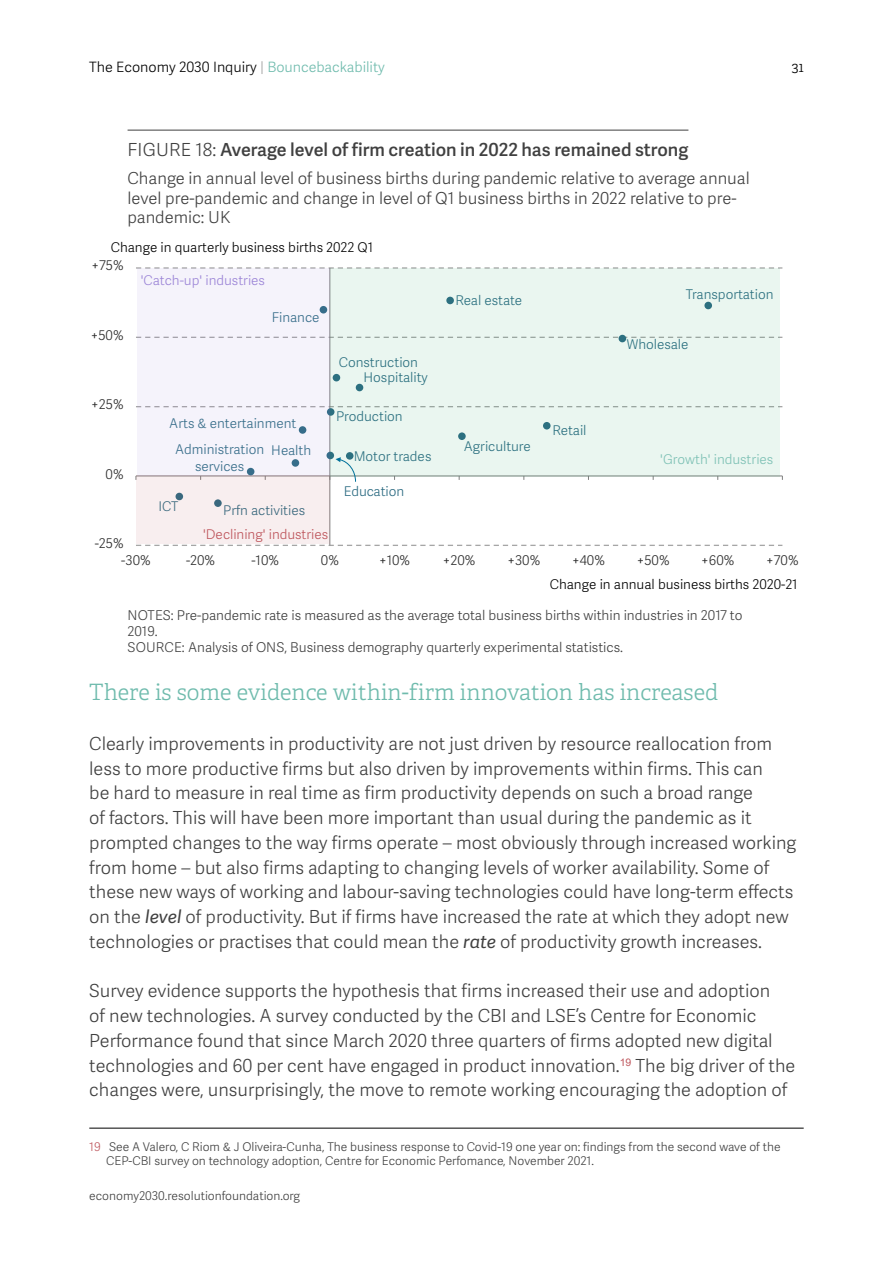
<style>
.page{position:relative;width:893px;height:1263px;background:#fff}
.page>*{position:absolute;margin:0;border:0;box-sizing:border-box;transform-origin:0 0}
.t1{font:300 22.5px "Adelle";color:#6fbbad}
.t2{font:18px/24.8px "Adelle Sans Lt";color:#404040}
.t3{font:18px "Adelle Sans Sb";color:#404040}
.t4{font:16.5px/19.8px "Adelle Sans Lt";color:#404040}
.t5{font:14.25px "Adelle Sans Lt";color:#000}
.t6{font:300 14.25px "Adelle";color:#000}
.t7{font:13.5px/16.2px "Adelle Sans Lt";color:#404040}
.t8{font:13.35px/16.8px "Adelle Sans Lt";color:#2c6b82;text-align:center}
.t9{font:13.35px "Adelle Sans Lt";color:#000}
.t10{font:13.35px "Adelle Sans Lt";color:#2d2d2d}
.t11{font:13.35px "Adelle Sans Lt";color:#be555c}
.t12{font:13.35px "Adelle Sans Lt";color:#9c85d7}
.t13{font:13.35px "Adelle Sans Lt";color:#7ec1b5}
.t14{font:12px/14.4px "Adelle Sans Lt";color:#404040}
.s1{color:#9f9f9f}
.s2{color:#6fbbad}
.s3{font-family:"Adelle Sans Lt"}
.s4{font-family:"Adelle Sans";font-style:italic}
.s5{color:#be555c}
</style>
<div class="page">
<hr style="left:128px;top:130px;width:560px;height:1px;background:#404040">
<hr style="left:89px;top:1128px;width:715px;height:1px;background:#000">
<svg style="left:136px;top:545px;width:646px;height:1px"></svg>
<svg style="left:136px;top:267px;width:646px;height:2px"></svg>
<hr style="left:330px;top:268px;width:1px;height:277px;background:#7f7f7f">
<hr style="left:136px;top:476px;width:646px;height:1px;background:#7f7f7f">
<div style="left:327px;top:408px;width:7px;height:8px;background:#2c6b82;border-radius:50%"></div>
<div style="left:326px;top:452px;width:8px;height:7px;background:#2c6b82;border-radius:50%"></div>
<div style="left:137px;top:269px;width:193px;height:207px;background:#f5f3fb"></div>
<div style="left:331px;top:268px;width:449px;height:208px;background:#eaf6f0"></div>
<svg style="left:330px;top:457px;width:26px;height:25px"></svg>
<div style="left:137px;top:476px;width:193px;height:68px;background:#f8eeef"></div>
<p class="t5" style="left:89px;top:57px;width:297px">The Economy 2030 Inquiry <span class="s1">|</span> <span class="s2">Bouncebackability</span></p>
<p class="t6" style="left:792px;top:59px;width:13px">31</p>
<p class="t3" style="left:128px;top:136px;width:562px"><span class="s3">FIGURE 18:</span> Average level of firm creation in 2022 has remained strong</p>
<p class="t4" style="left:128px;top:168px;width:624px">Change in annual level of business births during pandemic relative to average annual level pre-pandemic and change in level of Q1 business births in 2022 relative to pre&shy;pandemic: UK</p>
<p class="t9" style="left:111px;top:237px;width:264px">Change in quarterly business births 2022 Q1</p>
<p class="t10" style="left:91px;top:256px;width:34px">+75%</p>
<p class="t10" style="left:91px;top:326px;width:34px">+50%</p>
<p class="t10" style="left:91px;top:395px;width:34px">+25%</p>
<p class="t10" style="left:106px;top:464px;width:20px">0%</p>
<p class="t10" style="left:95px;top:534px;width:30px">-25%</p>
<p class="t12" style="left:141px;top:270px;width:126px">'Catch-up' industries</p>
<p class="t8" style="left:272px;top:308px;width:49px">Finance</p>
<p class="t8" style="left:339px;top:353px;width:81px">Construction</p>
<p class="t8" style="left:363px;top:368px;width:66px">Hospitality</p>
<p class="t8" style="left:169px;top:415px;width:129px">Arts &amp; entertainment</p>
<p class="t8" style="left:175px;top:440px;width:90px">Administration services</p>
<p class="t8" style="left:271px;top:442px;width:41px">Health</p>
<p class="t8" style="left:158px;top:497px;width:22px">ICT</p>
<p class="t8" style="left:223px;top:501px;width:84px">Prfn activities</p>
<p class="t11" style="left:203px;top:525px;width:127px">'Declining' industries</p>
<p class="t8" style="left:336px;top:408px;width:68px">Production</p>
<p class="t8" style="left:354px;top:447px;width:79px">Motor trades</p>
<p class="t8" style="left:344px;top:482px;width:62px">Education</p>
<p class="t8" style="left:455px;top:292px;width:68px">Real estate</p>
<p class="t8" style="left:464px;top:437px;width:68px">Agriculture</p>
<p class="t8" style="left:552px;top:421px;width:36px">Retail</p>
<p class="t8" style="left:686px;top:285px;width:89px">Transportation</p>
<p class="t8" style="left:627px;top:336px;width:63px">Wholesale</p>
<p class="t13" style="left:660px;top:450px;width:115px">'Growth' industries</p>
<p class="t10" style="left:121px;top:551px;width:31px">-30%</p>
<p class="t10" style="left:186px;top:551px;width:31px">-20%</p>
<p class="t10" style="left:251px;top:551px;width:29px">-10%</p>
<p class="t10" style="left:321px;top:551px;width:20px">0%</p>
<p class="t10" style="left:379px;top:551px;width:33px">+10%</p>
<p class="t10" style="left:443px;top:551px;width:34px">+20%</p>
<p class="t10" style="left:507px;top:551px;width:34px">+30%</p>
<p class="t10" style="left:572px;top:551px;width:34px">+40%</p>
<p class="t10" style="left:637px;top:551px;width:34px">+50%</p>
<p class="t10" style="left:701px;top:551px;width:35px">+60%</p>
<p class="t10" style="left:766px;top:551px;width:34px">+70%</p>
<p class="t9" style="left:550px;top:574px;width:249px">Change in annual business births 2020-21</p>
<p class="t7" style="left:128px;top:607px;width:616px">NOTES: Pre-pandemic rate is measured as the average total business births within industries in 2017 to<br>2019.<br>SOURCE: Analysis of ONS, Business demography quarterly experimental statistics.</p>
<p class="t1" style="left:89px;top:679px;width:631px">There is some evidence within-firm innovation has increased</p>
<p class="t2" style="left:89px;top:730px;width:709px">Clearly improvements in productivity are not just driven by resource reallocation from less to more productive firms but also driven by improvements within firms. This can<br>be hard to measure in real time as firm productivity depends on such a broad range<br>of factors. This will have been more important than usual during the pandemic as it prompted changes to the way firms operate – most obviously through increased working from home – but also firms adapting to changing levels of worker availability. Some of these new ways of working and labour-saving technologies could have long-term effects on the <span class="s4">level</span> of productivity. But if firms have increased the rate at which they adopt new technologies or practises that could mean the <span class="s4">rate</span> of productivity growth increases.</p>
<p class="t2" style="left:89px;top:978px;width:707px">Survey evidence supports the hypothesis that firms increased their use and adoption<br>of new technologies. A survey conducted by the CBI and LSE’s Centre for Economic Performance found that since March 2020 three quarters of firms adopted new digital technologies and 60 per cent have engaged in product innovation.<sup>19</sup> The big driver of the changes were, unsurprisingly, the move to remote working encouraging the adoption of</p>
<p class="t14" style="left:106px;top:1139px;width:676px;text-indent:-17px"><span class="s5">19</span> See A Valero, C Riom &amp; J Oliveira-Cunha, The business response to Covid-19 one year on: findings from the second wave of the<br>CEP-CBI survey on technology adoption, Centre for Economic Perfomance, November 2021.</p>
<p class="t14" style="left:89px;top:1188px;width:212px">economy2030.resolutionfoundation.org</p>
</div>
